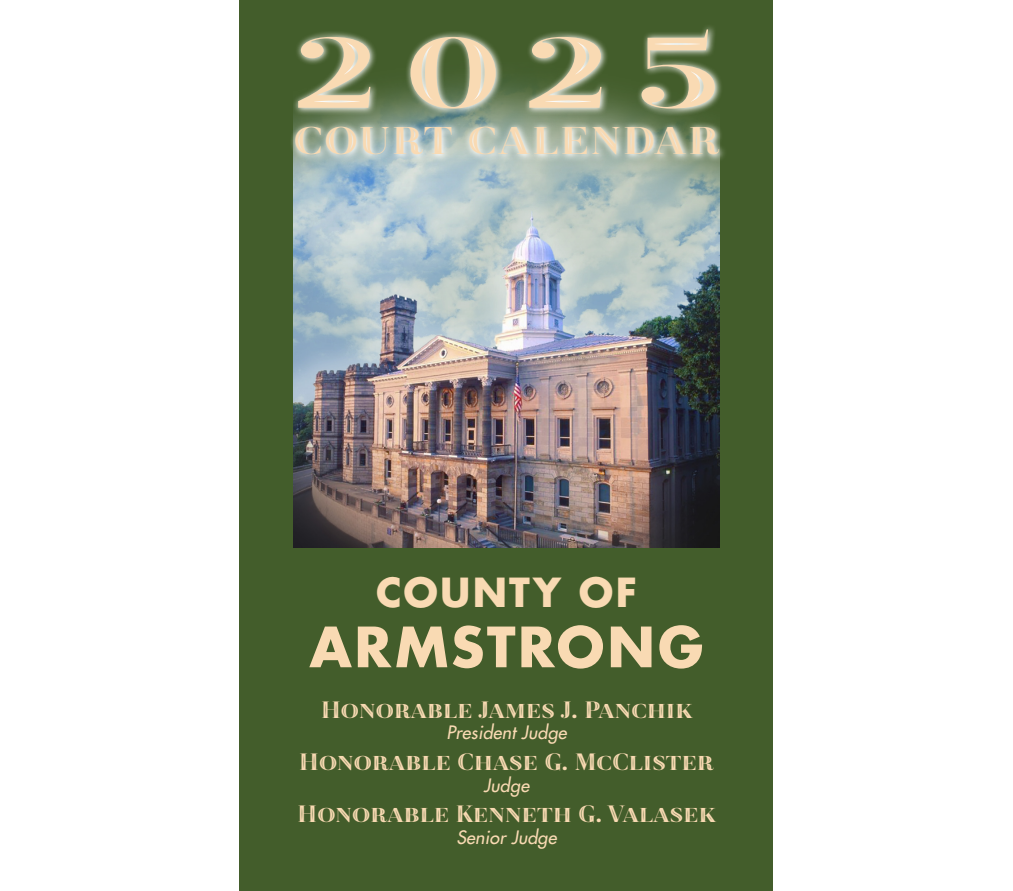
<style>
.page{position:relative;width:1013px;height:891px;background:#fff}
.page>*{position:absolute;margin:0;border:0;box-sizing:border-box;transform-origin:0 0}
.t1{font:900 108px "Revista Inline";color:#f9dab3;scale:1.46 1}
.t2{font:700 54px "Futura Std";letter-spacing:.05em;color:#f9dab3}
.t3{font:900 41.7px "Revista Inline";letter-spacing:.05em;color:#f9dab3;scale:1.11 1}
.t4{font:700 39px "Futura Std";letter-spacing:.055em;color:#f9dab3}
.t5{font:900 25.5px "Revista Inline";letter-spacing:.01em;color:#f9dab3}
.t6{font:italic 500 18px "Futura Std";letter-spacing:.01em;color:#f9dab3}
</style>
<div class="page">
<div style="left:240px;top:0;width:533px;height:891px;background:#435d2b"></div>
<img style="left:294px;top:163px;width:425px;height:384px">
<svg style="left:291px;top:26px;width:433px;height:137px"></svg>
<h1 class="t1" style="left:294px;top:12px;width:293px">2025</h1>
<h3 class="t3" style="left:294px;top:117px;width:385px">COURT CALENDAR</h3>
<h3 class="t4" style="left:376px;top:567px;width:262px">COUNTY OF</h3>
<h2 class="t2" style="left:309px;top:611px;width:395px">ARMSTRONG</h2>
<p class="t5" style="left:321px;top:695px;width:372px">Honorable James J. Panchik</p>
<p class="t6" style="left:446px;top:721px;width:122px">President Judge</p>
<p class="t5" style="left:299px;top:747px;width:416px">Honorable Chase G. McClister</p>
<p class="t6" style="left:484px;top:774px;width:47px">Judge</p>
<p class="t5" style="left:297px;top:800px;width:419px">Honorable Kenneth G. Valasek</p>
<p class="t6" style="left:456px;top:826px;width:102px">Senior Judge</p>
</div>
